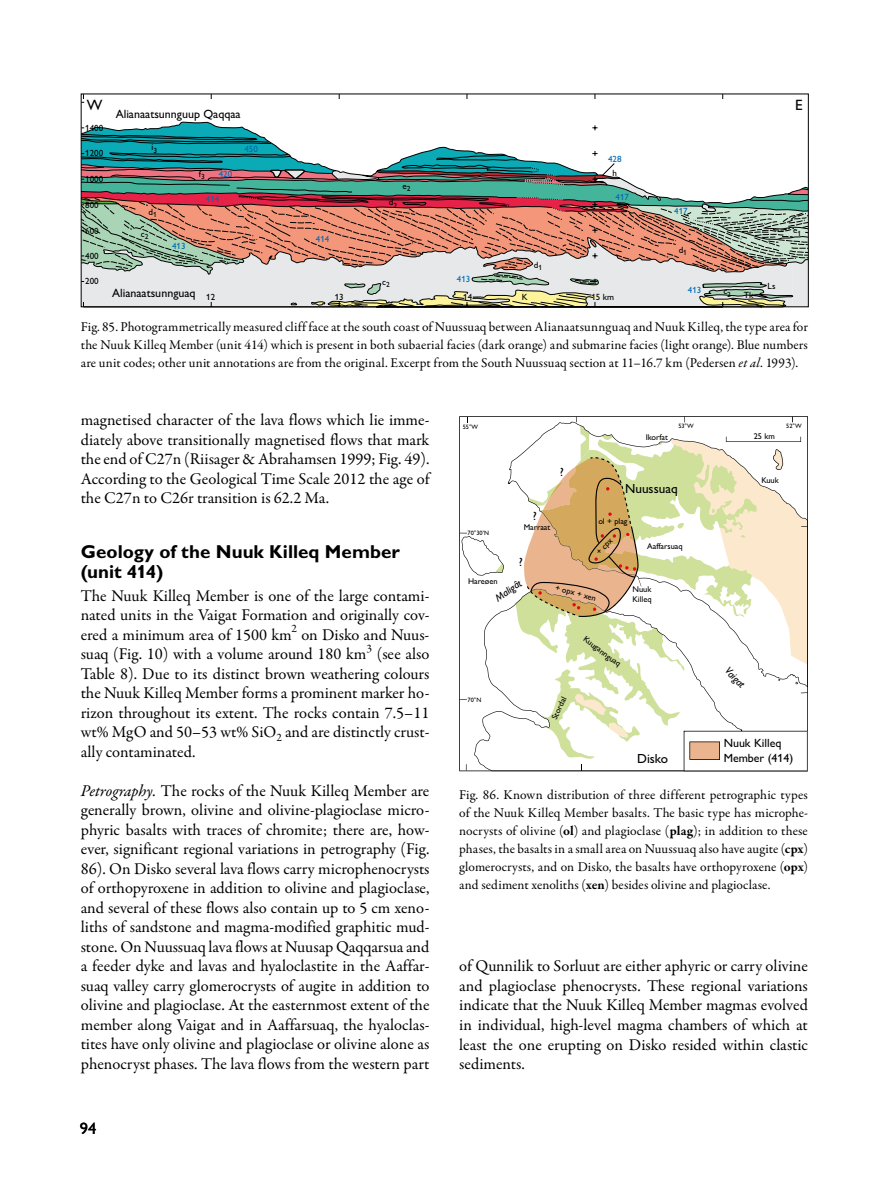
<style>
.page{position:relative;width:893px;height:1191px;background:#fff}
.page>*{position:absolute;margin:0;border:0;box-sizing:border-box;transform-origin:0 0}
.t1{font:700 18.75px/19.5px "Gill Sans Alt One";color:#000}
.t2{font:16.5px/19.5px "Garamond Premr Pro";color:#000;text-align:justify}
.t3{font:16.5px "Gill Sans Alt One";color:#000}
.t4{font:15px "Gill Sans Alt One";color:#000}
.t5{font:13.5px/18px "Garamond Premr Pro";letter-spacing:.01em;color:#000;text-align:justify}
.t6{font:13.2px "Gill Sans Alt One";color:#000}
.t7{font:12px/14.4px "Gill Sans Alt One";color:#000}
.t8{font:11.55px "Garamond Premr Pro";color:#000}
.t9{font:italic 10.5px "Gill Sans Alt One";color:#000}
.t10{font:9px "Gill Sans Alt One";color:#000}
.t11{font:9px "Gill Sans Alt One";color:#0069b4}
.t12{font:8.4px/10.1px "Gill Sans Alt One";color:#000}
.t13{font:6.3px "Gill Sans Alt One";color:#000}
.s1{font-style:italic}
.s2{font-weight:700}
</style>
<div class="page">
<svg style="left:81px;top:94px;width:3px;height:9px"></svg>
<svg style="left:81px;top:122px;width:727px;height:185px"></svg>
<svg style="left:459px;top:416px;width:349px;height:355px"></svg>
<svg style="left:516px;top:417px;width:292px;height:354px"></svg>
<p class="t4" style="left:87px;top:95px;width:17px">W</p>
<p class="t4" style="left:795px;top:95px;width:9px">E</p>
<p class="t7" style="left:116px;top:107px;width:126px">Alianaatsunnguup Qaqqaa</p>
<p class="t10" style="left:85px;top:122px;width:19px">1400</p>
<p class="t10" style="left:85px;top:147px;width:19px">1200</p>
<p class="t10" style="left:85px;top:172px;width:19px">1000</p>
<p class="t10" style="left:85px;top:199px;width:15px">800</p>
<p class="t10" style="left:85px;top:224px;width:15px">600</p>
<p class="t10" style="left:85px;top:249px;width:15px">400</p>
<p class="t10" style="left:85px;top:275px;width:15px">200</p>
<p class="t10" style="left:152px;top:141px;width:7px">i<sub>3</sub></p>
<p class="t11" style="left:244px;top:143px;width:15px">450</p>
<p class="t10" style="left:148px;top:206px;width:10px">d<sub>1</sub></p>
<p class="t10" style="left:199px;top:168px;width:7px">f<sub>3</sub></p>
<p class="t11" style="left:219px;top:167px;width:15px">420</p>
<p class="t11" style="left:206px;top:193px;width:15px">414</p>
<p class="t10" style="left:402px;top:180px;width:10px">e<sub>2</sub></p>
<p class="t10" style="left:389px;top:196px;width:10px">d<sub>2</sub></p>
<p class="t11" style="left:608px;top:153px;width:15px">428</p>
<p class="t11" style="left:615px;top:191px;width:15px">417</p>
<p class="t10" style="left:612px;top:167px;width:6px">h</p>
<p class="t11" style="left:674px;top:204px;width:15px">417</p>
<p class="t10" style="left:141px;top:228px;width:9px">c<sub>2</sub></p>
<p class="t11" style="left:172px;top:239px;width:15px">413</p>
<p class="t11" style="left:316px;top:233px;width:15px">414</p>
<p class="t10" style="left:679px;top:244px;width:10px">d<sub>1</sub></p>
<p class="t10" style="left:534px;top:258px;width:10px">d<sub>1</sub></p>
<p class="t7" style="left:112px;top:285px;width:85px">Alianaatsunnguaq</p>
<p class="t11" style="left:457px;top:273px;width:15px">413</p>
<p class="t10" style="left:382px;top:275px;width:9px">c<sub>2</sub></p>
<p class="t11" style="left:688px;top:283px;width:15px">413</p>
<p class="t10" style="left:723px;top:285px;width:9px">c<sub>2</sub></p>
<p class="t10" style="left:522px;top:290px;width:7px">K</p>
<p class="t10" style="left:744px;top:289px;width:11px">Tk</p>
<p class="t10" style="left:206px;top:290px;width:10px">12</p>
<p class="t10" style="left:335px;top:290px;width:10px">13</p>
<p class="t10" style="left:463px;top:290px;width:10px">14</p>
<p class="t10" style="left:591px;top:290px;width:24px">15 km</p>
<p class="t10" style="left:768px;top:280px;width:9px">Ls</p>
<p class="t10" style="left:793px;top:224px;width:10px">e<sub>1</sub></p>
<p class="t5" style="left:81px;top:318px;width:729px">Fig. 85. Photogrammetrically measured cliff face at the south coast of Nuussuaq between Alianaatsunnguaq and Nuuk Killeq, the type area for the Nuuk Killeq Member (unit 414) which is present in both subaerial facies (dark orange) and submarine facies (light orange). Blue numbers are unit codes; other unit annotations are from the original. Excerpt from the South Nuussuaq section at 11–16.7 km (Pedersen <span class="s1">et al</span>. 1993).</p>
<p class="t2" style="left:81px;top:410px;width:350px">magnetised character of the lava flows which lie imme&shy;diately above transitionally magnetised flows that mark the end of C27n (Riisager &amp; Abrahamsen 1999; Fig. 49).<br>According to the Geological Time Scale 2012 the age of the C27n to C26r transition is 62.2 Ma.</p>
<p class="t1" style="left:81px;top:542px;width:321px">Geology of the Nuuk Killeq Member (unit 414)</p>
<p class="t2" style="left:81px;top:586px;width:350px">The Nuuk Killeq Member is one of the large contami&shy;nated units in the Vaigat Formation and originally cov&shy;ered a minimum area of 1500 km</p>
<p class="t8" style="left:292px;top:622px;width:7px">2</p>
<p class="t2" style="left:81px;top:625px;width:350px;text-indent:221px">on Disko and Nuus&shy;suaq (Fig. 10) with a volume around 180 km</p>
<p class="t8" style="left:366px;top:641px;width:7px">3</p>
<p class="t2" style="left:81px;top:644px;width:350px;text-indent:296px">(see also Table 8). Due to its distinct brown weathering colours the Nuuk Killeq Member forms a prominent marker ho&shy;rizon throughout its extent. The rocks contain 7.5–11 wt% MgO and 50–53 wt% SiO<sub>2</sub> and are distinctly crust&shy;ally contaminated.</p>
<p class="t2" style="left:81px;top:781px;width:350px"><span class="s1">Petrography.</span> The rocks of the Nuuk Killeq Member are generally brown, olivine and olivine-plagioclase micro&shy;phyric basalts with traces of chromite; there are, how&shy;ever, significant regional variations in petrography (Fig.<br>86). On Disko several lava flows carry microphenocrysts of orthopyroxene in addition to olivine and plagioclase, and several of these flows also contain up to 5 cm xeno&shy;liths of sandstone and magma-modified graphitic mud&shy;stone. On Nuussuaq lava flows at Nuusap Qaqqarsua and a feeder dyke and lavas and hyaloclastite in the Aaffar&shy;suaq valley carry glomerocrysts of augite in addition to olivine and plagioclase. At the easternmost extent of the member along Vaigat and in Aaffarsuaq, the hyaloclas&shy;tites have only olivine and plagioclase or olivine alone as phenocryst phases. The lava flows from the western part</p>
<p class="t3" style="left:80px;top:1117px;width:18px">94</p>
<p class="t13" style="left:463px;top:422px;width:17px">55°W</p>
<p class="t13" style="left:678px;top:422px;width:17px">53°W</p>
<p class="t13" style="left:786px;top:422px;width:17px">52°W</p>
<p class="t7" style="left:560px;top:465px;width:5px">?</p>
<p class="t12" style="left:646px;top:432px;width:24px">Ikorfat</p>
<p class="t6" style="left:625px;top:479px;width:54px">Nuussuaq</p>
<p class="t7" style="left:533px;top:508px;width:5px">?</p>
<p class="t12" style="left:598px;top:516px;width:31px">ol + plag</p>
<p class="t12" style="left:594px;top:549px;width:21px;rotate:-45deg">+ cpx</p>
<p class="t12" style="left:524px;top:522px;width:28px">Marraat</p>
<p class="t13" style="left:468px;top:529px;width:23px">70°30’N</p>
<p class="t12" style="left:647px;top:541px;width:37px">Aaffarsuaq</p>
<p class="t12" style="left:632px;top:584px;width:21px">Nuuk<br>Killeq</p>
<p class="t7" style="left:519px;top:555px;width:5px">?</p>
<p class="t12" style="left:468px;top:575px;width:31px">Hareøen</p>
<p class="t9" style="left:492px;top:592px;width:31px;rotate:-34deg">Maligât</p>
<p class="t12" style="left:557px;top:582px;width:43px;rotate:15deg">+ opx + xen</p>
<p class="t13" style="left:468px;top:695px;width:15px">70°N</p>
<p class="t12" style="left:549px;top:717px;width:26px;rotate:-64deg">Stordal</p>
<p class="t12" style="left:587px;top:634px;width:46px;rotate:36deg">Kuugannguaq</p>
<p class="t12" style="left:754px;top:431px;width:23px">25 km</p>
<p class="t12" style="left:761px;top:475px;width:19px">Kuuk</p>
<p class="t9" style="left:732px;top:664px;width:25px;rotate:46deg">Vaigat</p>
<p class="t7" style="left:724px;top:736px;width:71px">Nuuk Killeq<br>Member (414)</p>
<p class="t5" style="left:459px;top:786px;width:350px">Fig. 86. Known distribution of three different petrographic types of the Nuuk Killeq Member basalts. The basic type has microphe&shy;nocrysts of olivine (<span class="s2">ol</span>) and plagioclase (<span class="s2">plag</span>); in addition to these phases, the basalts in a small area on Nuussuaq also have augite (<span class="s2">cpx</span>) glomerocrysts, and on Disko, the basalts have orthopyroxene (<span class="s2">opx</span>) and sediment xenoliths (<span class="s2">xen</span>) besides olivine and plagioclase.</p>
<p class="t6" style="left:637px;top:750px;width:33px">Disko</p>
<p class="t2" style="left:459px;top:957px;width:350px">of Qunnilik to Sorluut are either aphyric or carry olivine and plagioclase phenocrysts. These regional variations indicate that the Nuuk Killeq Member magmas evolved in individual, high-level magma chambers of which at least the one erupting on Disko resided within clastic sediments.</p>
</div>
